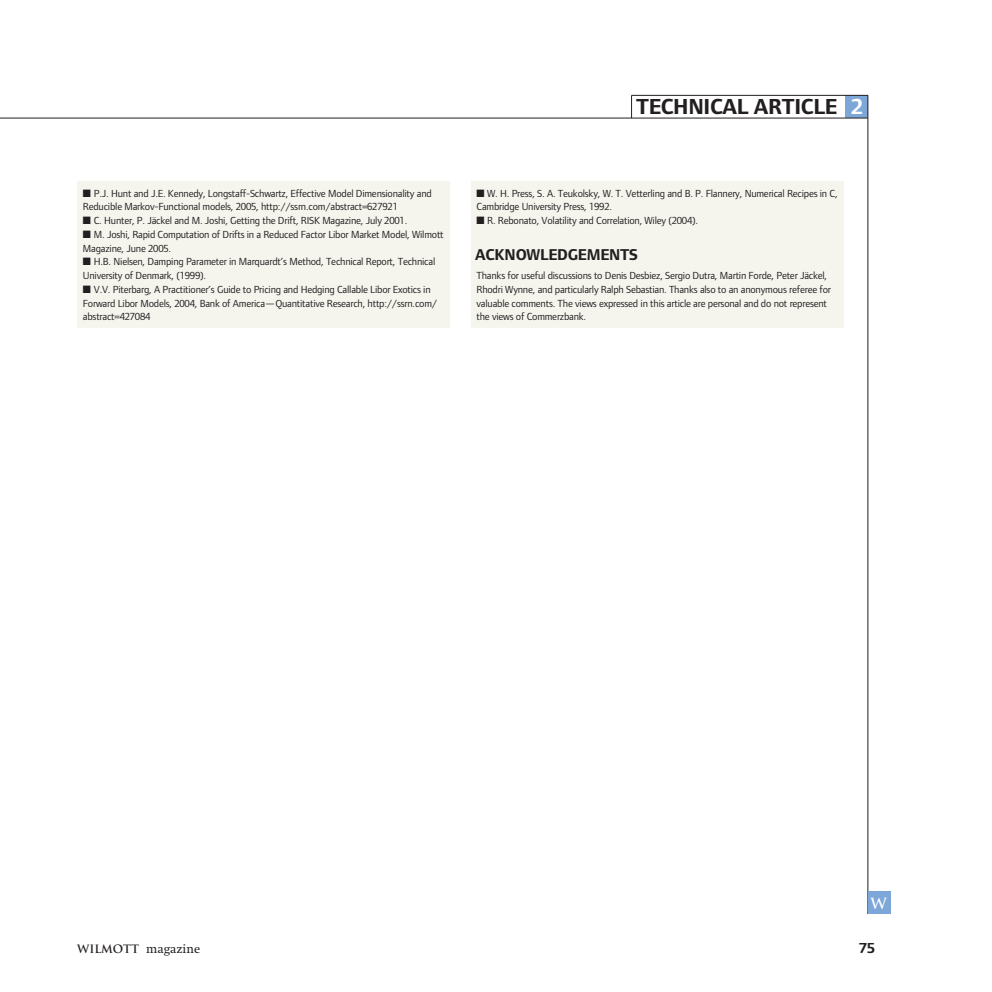
<style>
.page{position:relative;width:992px;height:992px;background:#fff}
.page>*{position:absolute;margin:0;border:0;box-sizing:border-box;transform-origin:0 0}
.t1{font:700 22.5px "Foundry Form Sans";letter-spacing:-.015em;color:#231f20}
.t2{font:700 16.25px "Foundry Form Sans";letter-spacing:-.015em;color:#231f20}
.t3{font:700 15px "Foundry Form Sans";color:#231f20}
.t4{font:700 15px "Trajan";color:#fff}
.t5{font:12.5px "Swift EF";color:#231f20}
.t6{font:10.62px/13.8px "Foundry Form Sans";letter-spacing:-.02em;color:#231f20}
.s1{color:#fff}
.s2{font-family:"Trajan";font-weight:700;font-size:11.25px}
</style>
<div class="page">
<div style="left:845px;top:95px;width:22px;height:23px;background:#7ca7d8"></div>
<hr style="left:631px;top:95px;width:236px;height:1px;background:#231f20">
<svg style="left:631px;top:95px;width:1px;height:23px"></svg>
<hr style="left:867px;top:95px;width:1px;height:818px;background:#231f20">
<div style="left:867px;top:891px;width:23px;height:22px;background:#7ca7d8"></div>
<div style="left:78px;top:182px;width:372px;height:146px;background:#f5f5ee"></div>
<div style="left:471px;top:181px;width:372px;height:147px;background:#f5f5ee"></div>
<hr style="left:0;top:118px;width:867px;height:1px;background:#231f20">
<p class="t6" style="left:83px;top:187px;width:350px">■ P.J. Hunt and J.E. Kennedy, Longstaff-Schwartz, Effective Model Dimensionality and<br>Reducible Markov-Functional models, 2005, http://ssrn.com/abstract=627921</p>
<p class="t6" style="left:83px;top:214px;width:326px">■ C. Hunter, P. Jäckel and M. Joshi, Getting the Drift, RISK Magazine, July 2001.</p>
<p class="t6" style="left:83px;top:228px;width:362px">■ M. Joshi, Rapid Computation of Drifts in a Reduced Factor Libor Market Model, Wilmott<br>Magazine, June 2005.</p>
<p class="t6" style="left:83px;top:256px;width:354px">■ H.B. Nielsen, Damping Parameter in Marquardt’s Method, Technical Report, Technical<br>University of Denmark, (1999).</p>
<p class="t6" style="left:83px;top:283px;width:355px">■ V.V. Piterbarg, A Practitioner’s Guide to Pricing and Hedging Callable Libor Exotics in<br>Forward Libor Models, 2004, Bank of America—Quantitative Research, http://ssrn.com/ abstract=427084</p>
<h1 class="t1" style="left:636px;top:97px;width:228px">TECHNICAL ARTICLE <span class="s1">2</span></h1>
<p class="t6" style="left:476px;top:187px;width:362px">■ W. H. Press, S. A. Teukolsky, W. T. Vetterling and B. P. Flannery, Numerical Recipes in C,<br>Cambridge University Press, 1992.</p>
<p class="t6" style="left:476px;top:214px;width:223px">■ R. Rebonato, Volatility and Correlation, Wiley (2004).</p>
<h2 class="t2" style="left:475px;top:248px;width:164px">ACKNOWLEDGEMENTS</h2>
<p class="t6" style="left:476px;top:269px;width:356px">Thanks for useful discussions to Denis Desbiez, Sergio Dutra, Martin Forde, Peter Jäckel, Rhodri Wynne, and particularly Ralph Sebastian. Thanks also to an anonymous referee for valuable comments. The views expressed in this article are personal and do not represent the views of Commerzbank.</p>
<h3 class="t4" style="left:870px;top:895px;width:18px">W</h3>
<p class="t5" style="left:77px;top:943px;width:124px"><span class="s2">Wilmott</span> magazine</p>
<h3 class="t3" style="left:859px;top:941px;width:17px">75</h3>
</div>
